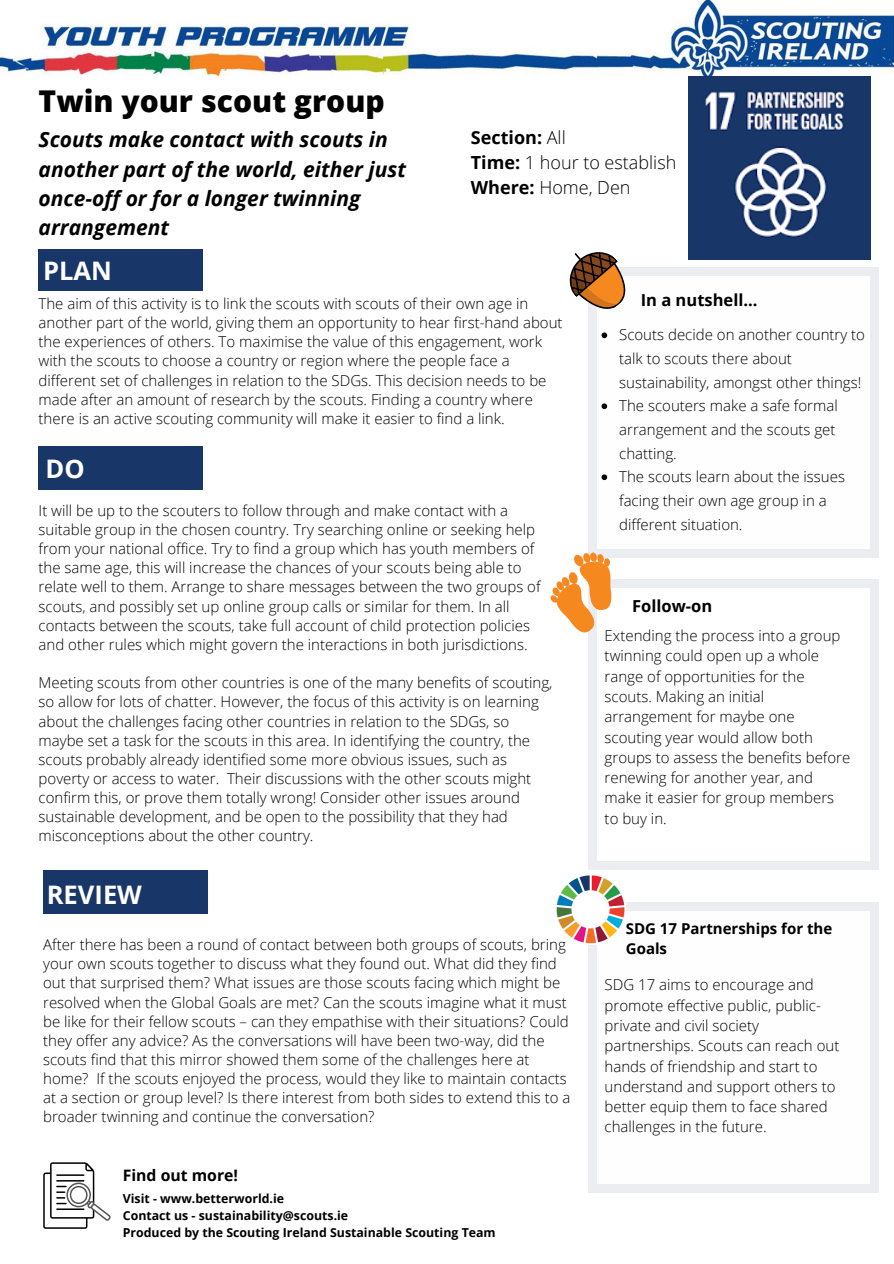
<style>
.page{position:relative;width:894px;height:1264px;background:#fff}
.page>*{position:absolute;margin:0;border:0;box-sizing:border-box;transform-origin:0 0}
.t1{font:800 30px "Open Sans";color:#000}
.t2{font:700 25.5px "Open Sans";color:#fff}
.t3{font:italic 700 21px/29.2px "Open Sans";color:#000}
.t4{font:300 18px "Open Sans";color:#000}
.t5{font:700 18px "Open Sans";color:#000}
.t6{font:700 16.5px "Open Sans";color:#000}
.t7{font:700 15.75px "Open Sans";color:#000}
.t8{font:300 15px/19.2px "Open Sans";color:#000}
.t9{font:700 15px/20.2px "Open Sans";color:#000}
.t10{font:700 12.3px "Open Sans";color:#000}
.s1{font-weight:300}
.s2{font-weight:700}
</style>
<div class="page">
<div style="left:39px;top:249px;width:164px;height:42px;background:#193668"></div>
<div style="left:39px;top:446px;width:164px;height:44px;background:#193668"></div>
<div style="left:43px;top:870px;width:164px;height:43px;background:#193668"></div>
<img style="left:0;top:0;width:893px;height:80px">
<div style="left:591px;top:271px;width:284px;height:283px;background:#fafcfc"></div>
<div style="left:869px;top:549px;width:9px;height:9px;background:#ecedf0"></div>
<div style="left:588px;top:276px;width:8px;height:273px;background:#ecedf0"></div>
<div style="left:588px;top:549px;width:8px;height:9px;background:#ecedf0"></div>
<div style="left:869px;top:276px;width:9px;height:273px;background:#ecedf0"></div>
<div style="left:596px;top:549px;width:273px;height:9px;background:#ecedf0"></div>
<div style="left:869px;top:267px;width:9px;height:9px;background:#ecedf0"></div>
<div style="left:596px;top:267px;width:273px;height:9px;background:#ecedf0"></div>
<svg style="left:569px;top:252px;width:57px;height:69px"></svg>
<div style="left:869px;top:861px;width:9px;height:9px;background:#ecedf0"></div>
<div style="left:588px;top:588px;width:8px;height:273px;background:#ecedf0"></div>
<div style="left:588px;top:861px;width:8px;height:9px;background:#ecedf0"></div>
<div style="left:869px;top:588px;width:9px;height:273px;background:#ecedf0"></div>
<div style="left:596px;top:861px;width:273px;height:9px;background:#ecedf0"></div>
<div style="left:869px;top:579px;width:9px;height:9px;background:#ecedf0"></div>
<div style="left:596px;top:579px;width:273px;height:9px;background:#ecedf0"></div>
<svg style="left:550px;top:552px;width:62px;height:87px"></svg>
<svg style="left:43px;top:1162px;width:68px;height:66px"></svg>
<div style="left:591px;top:905px;width:284px;height:284px;background:#fdfbfe"></div>
<div style="left:869px;top:1183px;width:9px;height:9px;background:#ecedf0"></div>
<div style="left:588px;top:910px;width:8px;height:273px;background:#ecedf0"></div>
<div style="left:588px;top:1183px;width:8px;height:9px;background:#ecedf0"></div>
<div style="left:869px;top:910px;width:9px;height:273px;background:#ecedf0"></div>
<div style="left:596px;top:1183px;width:273px;height:9px;background:#ecedf0"></div>
<div style="left:869px;top:901px;width:9px;height:9px;background:#ecedf0"></div>
<div style="left:596px;top:901px;width:273px;height:9px;background:#ecedf0"></div>
<img style="left:556px;top:875px;width:69px;height:69px">
<img style="left:688px;top:76px;width:182px;height:183px">
<svg style="left:601px;top:332px;width:6px;height:6px"></svg>
<svg style="left:601px;top:403px;width:6px;height:6px"></svg>
<svg style="left:601px;top:474px;width:6px;height:6px"></svg>
<p class="t1" style="left:39px;top:80px;width:347px">Twin your scout group</p>
<p class="t3" style="left:39px;top:124px;width:369px">Scouts make contact with scouts in another part of the world, either just once-off or for a longer twinning arrangement</p>
<p class="t2" style="left:43px;top:252px;width:70px">PLAN</p>
<p class="t5" style="left:470px;top:125px;width:96px">Section: <span class="s1">All</span></p>
<p class="t4" style="left:470px;top:150px;width:207px"><span class="s2">Time:</span> 1 hour to establish</p>
<p class="t4" style="left:470px;top:174px;width:161px"><span class="s2">Where:</span> Home, Den</p>
<p class="t8" style="left:39px;top:293px;width:525px">The aim of this activity is to link the scouts with scouts of their own age in another part of the world, giving them an opportunity to hear first-hand about the experiences of others. To maximise the value of this engagement, work with the scouts to choose a country or region where the people face a different set of challenges in relation to the SDGs. This decision needs to be made after an amount of research by the scouts. Finding a country where there is an active scouting community will make it easier to find a link.</p>
<p class="t2" style="left:45px;top:450px;width:41px">DO</p>
<p class="t8" style="left:39px;top:500px;width:503px">It will be up to the scouters to follow through and make contact with a suitable group in the chosen country. Try searching online or seeking help from your national office. Try to find a group which has youth members of the same age, this will increase the chances of your scouts being able to relate well to them. Arrange to share messages between the two groups of scouts, and possibly set up online group calls or similar for them. In all contacts between the scouts, take full account of child protection policies and other rules which might govern the interactions in both jurisdictions.</p>
<p class="t8" style="left:39px;top:672px;width:515px">Meeting scouts from other countries is one of the many benefits of scouting, so allow for lots of chatter. However, the focus of this activity is on learning about the challenges facing other countries in relation to the SDGs, so maybe set a task for the scouts in this area. In identifying the country, the scouts probably already identified some more obvious issues, such as poverty or access to water. Their discussions with the other scouts might confirm this, or prove them totally wrong! Consider other issues around sustainable development, and be open to the possibility that they had misconceptions about the other country.</p>
<p class="t2" style="left:47px;top:876px;width:97px">REVIEW</p>
<p class="t8" style="left:43px;top:934px;width:528px">After there has been a round of contact between both groups of scouts, bring your own scouts together to discuss what they found out. What did they find out that surprised them? What issues are those scouts facing which might be resolved when the Global Goals are met? Can the scouts imagine what it must be like for their fellow scouts – can they empathise with their situations? Could they offer any advice? As the conversations will have been two-way, did the scouts find that this mirror showed them some of the challenges here at home? If the scouts enjoyed the process, would they like to maintain contacts at a section or group level? Is there interest from both sides to extend this to a broader twinning and continue the conversation?</p>
<p class="t7" style="left:123px;top:1163px;width:117px">Find out more!</p>
<p class="t10" style="left:123px;top:1190px;width:163px">Visit - www.betterworld.ie</p>
<p class="t10" style="left:123px;top:1206px;width:227px">Contact us - sustainability@scouts.ie</p>
<p class="t10" style="left:123px;top:1223px;width:374px">Produced by the Scouting Ireland Sustainable Scouting Team</p>
<p class="t6" style="left:640px;top:288px;width:118px">In a nutshell...</p>
<p class="t8" style="left:619px;top:323px;width:247px;line-height:23.7px">Scouts decide on another country to talk to scouts there about sustainability, amongst other things!</p>
<p class="t8" style="left:619px;top:393px;width:220px;line-height:23.7px">The scouters make a safe formal arrangement and the scouts get chatting.</p>
<p class="t8" style="left:619px;top:464px;width:227px;line-height:23.7px">The scouts learn about the issues facing their own age group in a different situation.</p>
<p class="t6" style="left:632px;top:594px;width:82px">Follow-on</p>
<p class="t8" style="left:604px;top:625px;width:247px;line-height:20.2px">Extending the process into a group twinning could open up a whole range of opportunities for the scouts. Making an initial arrangement for maybe one scouting year would allow both groups to assess the benefits before renewing for another year, and make it easier for group members to buy in.</p>
<p class="t9" style="left:625px;top:918px;width:208px">SDG 17 Partnerships for the<br>Goals</p>
<p class="t8" style="left:604px;top:974px;width:236px;line-height:20.2px">SDG 17 aims to encourage and promote effective public, public&shy;private and civil society partnerships. Scouts can reach out hands of friendship and start to understand and support others to better equip them to face shared challenges in the future.</p>
</div>
